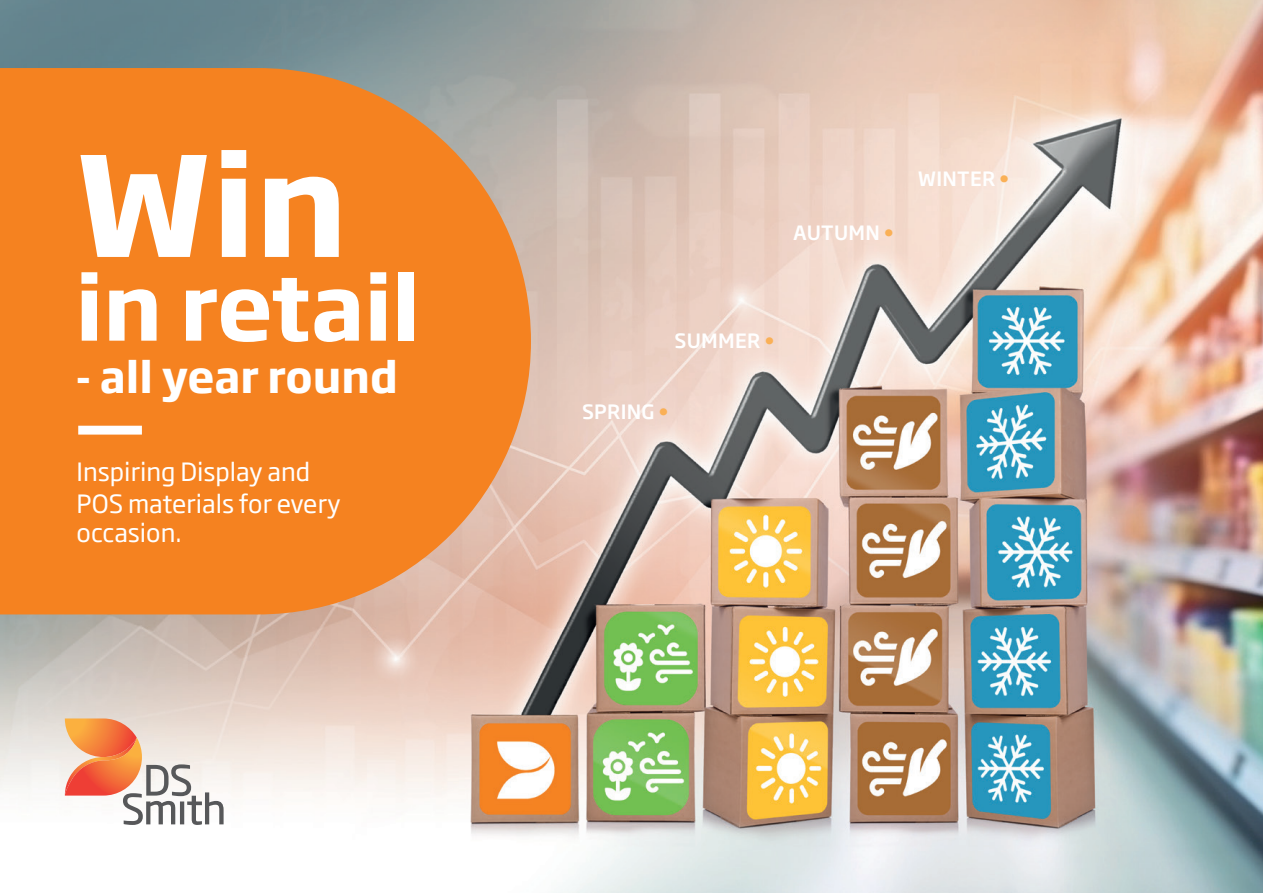
<style>
.page{position:relative;width:1263px;height:893px;background:#fff}
.page>*{position:absolute;margin:0;border:0;box-sizing:border-box;transform-origin:0 0}
.t1{font:700 137.25px "Soho Gothic Pro";color:#fff}
.t2{font:700 87.9px "Soho Gothic Pro";color:#fff}
.t3{font:700 42.6px "Soho Gothic Pro";color:#fff}
.t4{font:24.9px/32.2px "Soho Gothic Pro";color:#fff}
.t5{font:500 19.5px "Soho Gothic Pro";letter-spacing:.015em;color:#fff}
.s1{color:#fab056}
</style>
<div class="page">
<img style="left:0;top:0;width:1263px;height:893px">
<svg style="left:65px;top:718px;width:159px;height:107px"></svg>
<svg style="left:0;top:68px;width:531px;height:546px;background:#ef872e"></svg>
<div style="left:78px;top:426px;width:64px;height:9px;background:#fff"></div>
<h1 class="t1" style="left:75px;top:97px;width:274px">Win</h1>
<h2 class="t2" style="left:75px;top:238px;width:346px">in retail</h2>
<h3 class="t3" style="left:75px;top:343px;width:324px">- all year round</h3>
<p class="t4" style="left:77px;top:454px;width:266px">Inspiring Display and<br>POS materials for every</p>
<p class="t4" style="left:77px;top:516px;width:107px">occasion.</p>
<p class="t5" style="left:793px;top:218px;width:102px">AUTUMN <span class="s1">•</span></p>
<p class="t5" style="left:918px;top:164px;width:93px">WINTER <span class="s1">•</span></p>
<p class="t5" style="left:674px;top:326px;width:102px">SUMMER <span class="s1">•</span></p>
<p class="t5" style="left:582px;top:397px;width:88px">SPRING <span class="s1">•</span></p>
</div>
